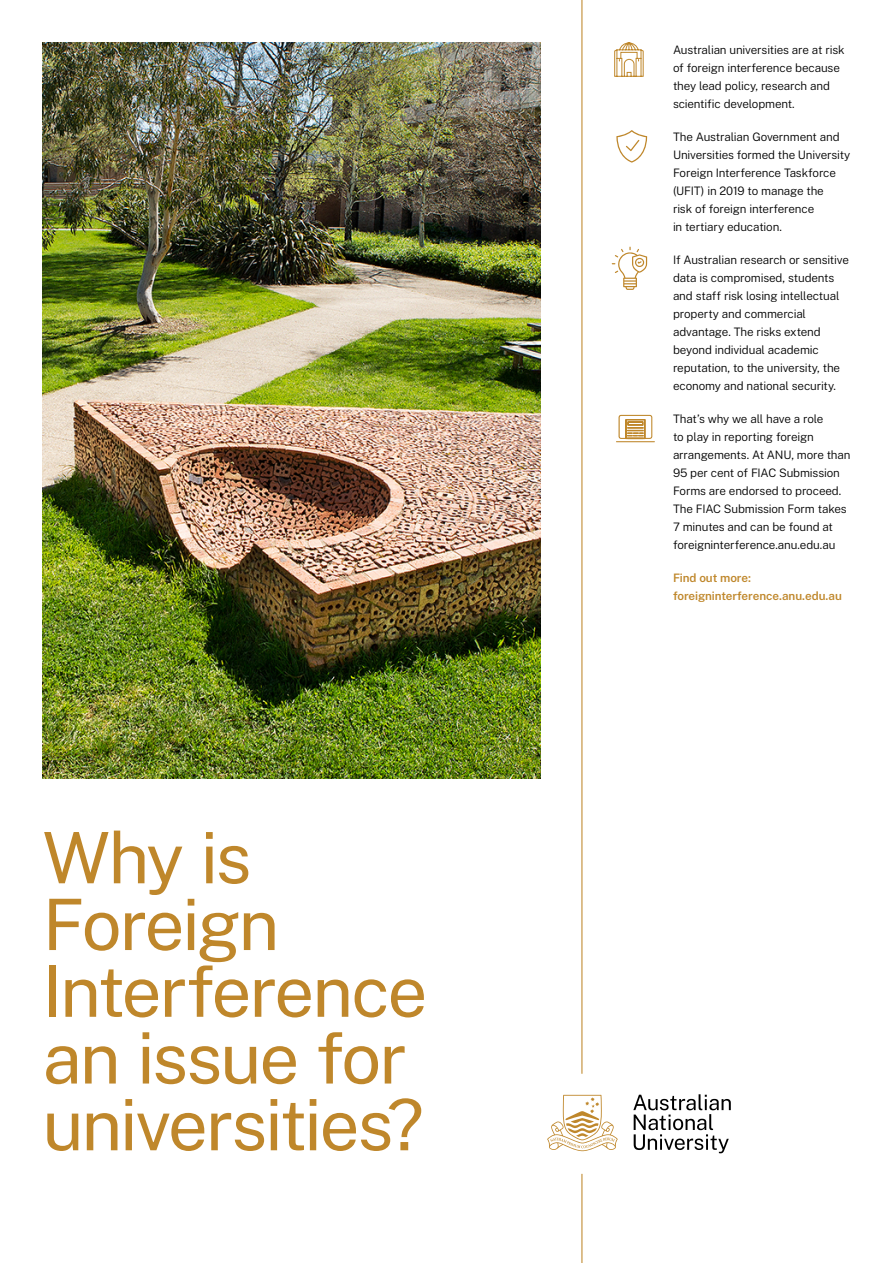
<style>
.page{position:relative;width:893px;height:1263px;background:#fff}
.page>*{position:absolute;margin:0;border:0;box-sizing:border-box;transform-origin:0 0}
.t1{font:70.95px/66.8px "Public Sans";letter-spacing:-.03em;color:#bf872b}
.t2{font:300 11.7px/18px "Public Sans";letter-spacing:-.015em;color:#000}
.t3{font:600 11.7px/18px "Public Sans";letter-spacing:-.005em;color:#bf872b}
</style>
<div class="page">
<hr style="left:581px;top:1174px;width:1px;height:89px;background:#bf872b">
<svg style="left:633px;top:1094px;width:98px;height:59px"></svg>
<svg style="left:547px;top:1095px;width:71px;height:56px"></svg>
<img style="left:42px;top:43px;width:498px;height:735px">
<hr style="left:581px;top:0;width:1px;height:1074px;background:#bf872b">
<svg style="left:616px;top:415px;width:39px;height:27px"></svg>
<svg style="left:612px;top:247px;width:35px;height:43px"></svg>
<svg style="left:614px;top:42px;width:30px;height:35px"></svg>
<svg style="left:616px;top:130px;width:31px;height:33px"></svg>
<h1 class="t1" style="left:43px;top:822px;width:386px">Why is<br>Foreign<br>Interference an issue for universities?</h1>
<p class="t2" style="left:673px;top:40px;width:173px">Australian universities are at risk of foreign interference because they lead policy, research and scientific development.</p>
<p class="t2" style="left:673px;top:127px;width:179px">The Australian Government and<br>Universities formed the University<br>Foreign Interference Taskforce (UFIT) in 2019 to manage the<br>risk of foreign interference<br>in tertiary education.</p>
<p class="t2" style="left:673px;top:250px;width:177px">If Australian research or sensitive data is compromised, students and staff risk losing intellectual property and commercial advantage. The risks extend beyond individual academic reputation, to the university, the economy and national security.</p>
<p class="t2" style="left:673px;top:409px;width:179px">That’s why we all have a role<br>to play in reporting foreign arrangements. At ANU, more than<br>95 per cent of FIAC Submission<br>Forms are endorsed to proceed.<br>The FIAC Submission Form takes<br>7 minutes and can be found at foreigninterference.anu.edu.au</p>
<p class="t3" style="left:673px;top:568px;width:170px">Find out more: foreigninterference.anu.edu.au</p>
</div>
